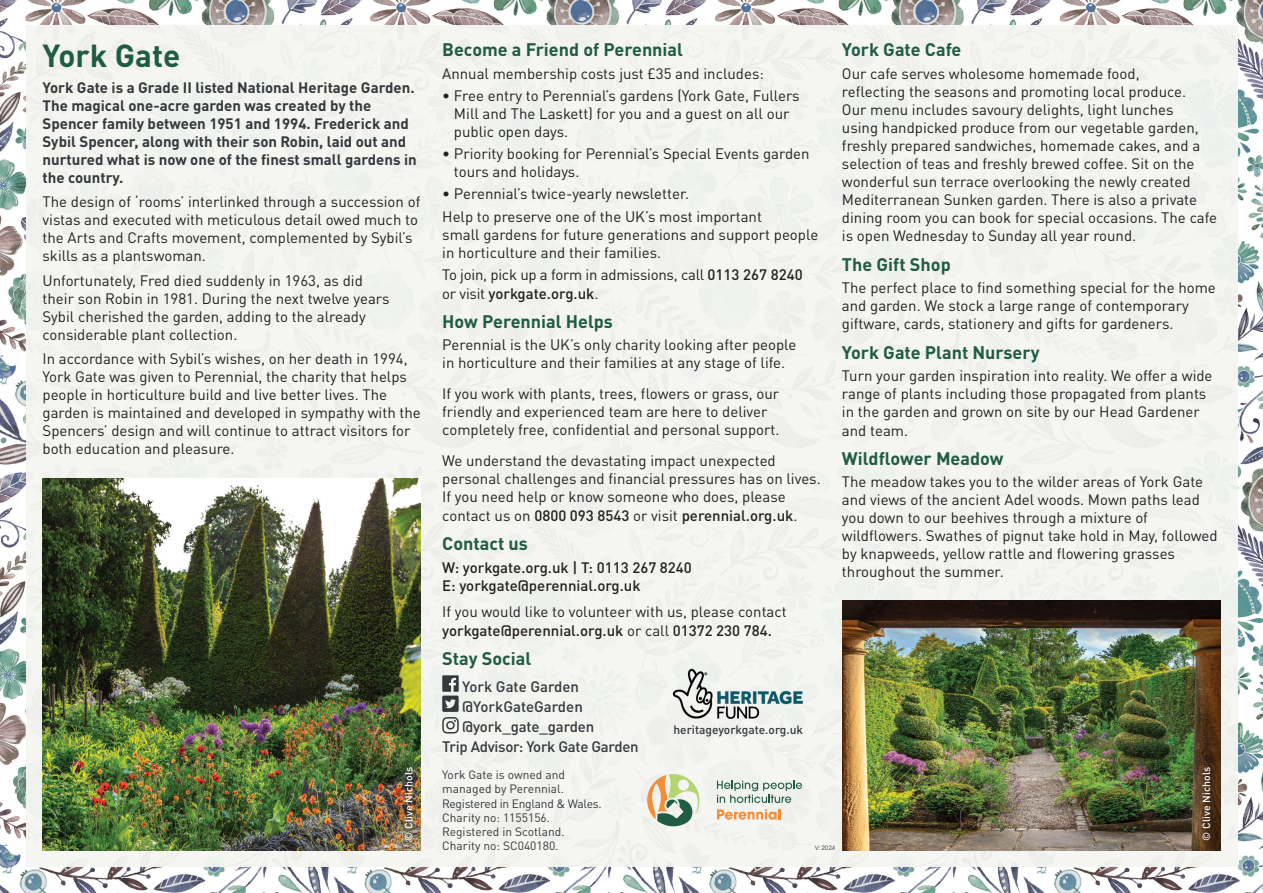
<style>
.page{position:relative;width:1263px;height:893px;background:#fff}
.page>*{position:absolute;margin:0;border:0;box-sizing:border-box;transform-origin:0 0}
.t1{font:700 31.5px "DIN Pro";color:#1f5b45}
.t2{font:700 18px "DIN Pro";color:#1f5b45}
.t3{font:15px/18px "DIN Pro";color:#231f20}
.t4{font:700 15px/18px "DIN Pro";color:#33383b}
.t5{font:500 15px "DIN Pro";letter-spacing:-.01em;color:#33383b}
.t6{font:500 15px/18px "DIN Pro";color:#231f20}
.t7{font:12px/14.2px "DIN Pro";color:#33383b}
.t8{font:500 12px "DIN Pro";color:#33383b}
.t9{font:500 10.5px "DIN Pro";letter-spacing:.01em;color:#fff}
.t10{font:6px "ITC Avant Garde Std";color:#33383b}
.s1{font-weight:500}
</style>
<div class="page">
<img style="left:0;top:0;width:1263px;height:893px">
<div style="left:26px;top:26px;width:1211px;height:841px;background:#f5f6f2"></div>
<img style="left:43px;top:478px;width:378px;height:372px">
<img style="left:842px;top:600px;width:378px;height:250px">
<svg style="left:442px;top:675px;width:17px;height:58px"></svg>
<img style="left:396px;top:758px;width:25px;height:90px">
<svg style="left:1193px;top:758px;width:25px;height:90px;background:#533921"></svg>
<svg style="left:717px;top:809px;width:64px;height:11px"></svg>
<svg style="left:717px;top:781px;width:85px;height:22px"></svg>
<svg style="left:647px;top:774px;width:52px;height:52px"></svg>
<img style="left:672px;top:668px;width:131px;height:51px">
<p class="t2" style="left:442px;top:35px;width:242px">Become a Friend of Perennial</p>
<p class="t3" style="left:442px;top:63px;width:323px">Annual membership costs just £35 and includes:</p>
<p class="t3" style="left:454px;top:85px;width:347px;text-indent:-12px">• Free entry to Perennial’s gardens (York Gate, Fullers<br>Mill and The Laskett) for you and a guest on all our public open days.</p>
<p class="t3" style="left:454px;top:143px;width:357px;text-indent:-12px">• Priority booking for Perennial’s Special Events garden tours and holidays.</p>
<p class="t3" style="left:442px;top:181px;width:321px;line-height:22.2px">• Perennial’s twice-yearly newsletter.<br>Help to preserve one of the UK’s most important</p>
<p class="t3" style="left:442px;top:224px;width:378px">small gardens for future generations and support people in horticulture and their families.</p>
<p class="t3" style="left:442px;top:263px;width:362px;line-height:18.9px">To join, pick up a form in admissions, call <span class="s1">0113 267 8240 </span>or visit <span class="s1">yorkgate.org.uk</span>.</p>
<p class="t2" style="left:442px;top:307px;width:172px">How Perennial Helps</p>
<p class="t3" style="left:442px;top:335px;width:356px">Perennial is the UK’s only charity looking after people in horticulture and their families at any stage of life.</p>
<p class="t3" style="left:442px;top:383px;width:339px">If you work with plants, trees, flowers or grass, our friendly and experienced team are here to deliver completely free, confidential and personal support.</p>
<p class="t3" style="left:442px;top:450px;width:380px">We understand the devastating impact unexpected personal challenges and financial pressures has on lives.<br>If you need help or know someone who does, please contact us on <span class="s1">0800 093 8543</span> or visit <span class="s1">perennial.org.uk</span>.</p>
<p class="t2" style="left:442px;top:529px;width:87px">Contact us</p>
<p class="t6" style="left:442px;top:556px;width:251px">W: yorkgate.org.uk | T: 0113 267 8240<br>E: yorkgate@perennial.org.uk</p>
<p class="t3" style="left:442px;top:601px;width:346px;line-height:18.8px">If you would like to volunteer with us, please contact <span class="s1">yorkgate@perennial.org.uk</span> or call <span class="s1">01372 230 784.</span></p>
<p class="t2" style="left:442px;top:644px;width:90px">Stay Social</p>
<p class="t5" style="left:462px;top:674px;width:118px">York Gate Garden</p>
<p class="t5" style="left:462px;top:694px;width:122px">@YorkGateGarden</p>
<p class="t5" style="left:462px;top:714px;width:134px">@york_gate_garden</p>
<p class="t5" style="left:442px;top:735px;width:198px">Trip Advisor: York Gate Garden</p>
<p class="t7" style="left:442px;top:766px;width:161px">York Gate is owned and managed by Perennial.<br>Registered in England &amp; Wales.<br>Charity no: 1155156.<br>Registered in Scotland.<br>Charity no: SC040180.</p>
<p class="t2" style="left:842px;top:35px;width:121px">York Gate Cafe</p>
<p class="t3" style="left:842px;top:63px;width:377px">Our cafe serves wholesome homemade food,<br>reflecting the seasons and promoting local produce.<br>Our menu includes savoury delights, light lunches<br>using handpicked produce from our vegetable garden, freshly prepared sandwiches, homemade cakes, and a selection of teas and freshly brewed coffee. Sit on the wonderful sun terrace overlooking the newly created Mediterranean Sunken garden. There is also a private dining room you can book for special occasions. The cafe is open Wednesday to Sunday all year round.</p>
<p class="t2" style="left:842px;top:249px;width:110px">The Gift Shop</p>
<p class="t3" style="left:842px;top:277px;width:375px">The perfect place to find something special for the home and garden. We stock a large range of contemporary giftware, cards, stationery and gifts for gardeners.</p>
<p class="t2" style="left:842px;top:337px;width:199px">York Gate Plant Nursery</p>
<p class="t3" style="left:842px;top:365px;width:372px">Turn your garden inspiration into reality. We offer a wide range of plants including those propagated from plants in the garden and grown on site by our Head Gardener and team.</p>
<p class="t2" style="left:842px;top:444px;width:163px">Wildflower Meadow</p>
<p class="t3" style="left:842px;top:471px;width:377px">The meadow takes you to the wilder areas of York Gate and views of the ancient Adel woods. Mown paths lead you down to our beehives through a mixture of wildflowers. Swathes of pignut take hold in May, followed by knapweeds, yellow rattle and flowering grasses throughout the summer.</p>
<h1 class="t1" style="left:43px;top:29px;width:139px">York Gate</h1>
<p class="t4" style="left:43px;top:77px;width:376px">York Gate is a Grade II listed National Heritage Garden.<br>The magical one-acre garden was created by the Spencer family between 1951 and 1994. Frederick and Sybil Spencer, along with their son Robin, laid out and nurtured what is now one of the finest small gardens in the country.</p>
<p class="t3" style="left:43px;top:192px;width:379px">The design of ‘rooms’ interlinked through a succession of vistas and executed with meticulous detail owed much to the Arts and Crafts movement, complemented by Sybil’s skills as a plantswoman.</p>
<p class="t3" style="left:43px;top:270px;width:348px">Unfortunately, Fred died suddenly in 1963, as did their son Robin in 1981. During the next twelve years Sybil cherished the garden, adding to the already considerable plant collection.</p>
<p class="t3" style="left:43px;top:348px;width:380px">In accordance with Sybil’s wishes, on her death in 1994, York Gate was given to Perennial, the charity that helps people in horticulture build and live better lives. The garden is maintained and developed in sympathy with the Spencers’ design and will continue to attract visitors for both education and pleasure.</p>
<p class="t8" style="left:673px;top:720px;width:131px">heritageyorkgate.org.uk</p>
<p class="t9" style="left:400px;top:841px;width:76px;rotate:-90deg">© Clive Nichols</p>
<p class="t9" style="left:1198px;top:841px;width:76px;rotate:-90deg">© Clive Nichols</p>
<p class="t10" style="left:815px;top:844px;width:22px">V: 2024</p>
</div>
